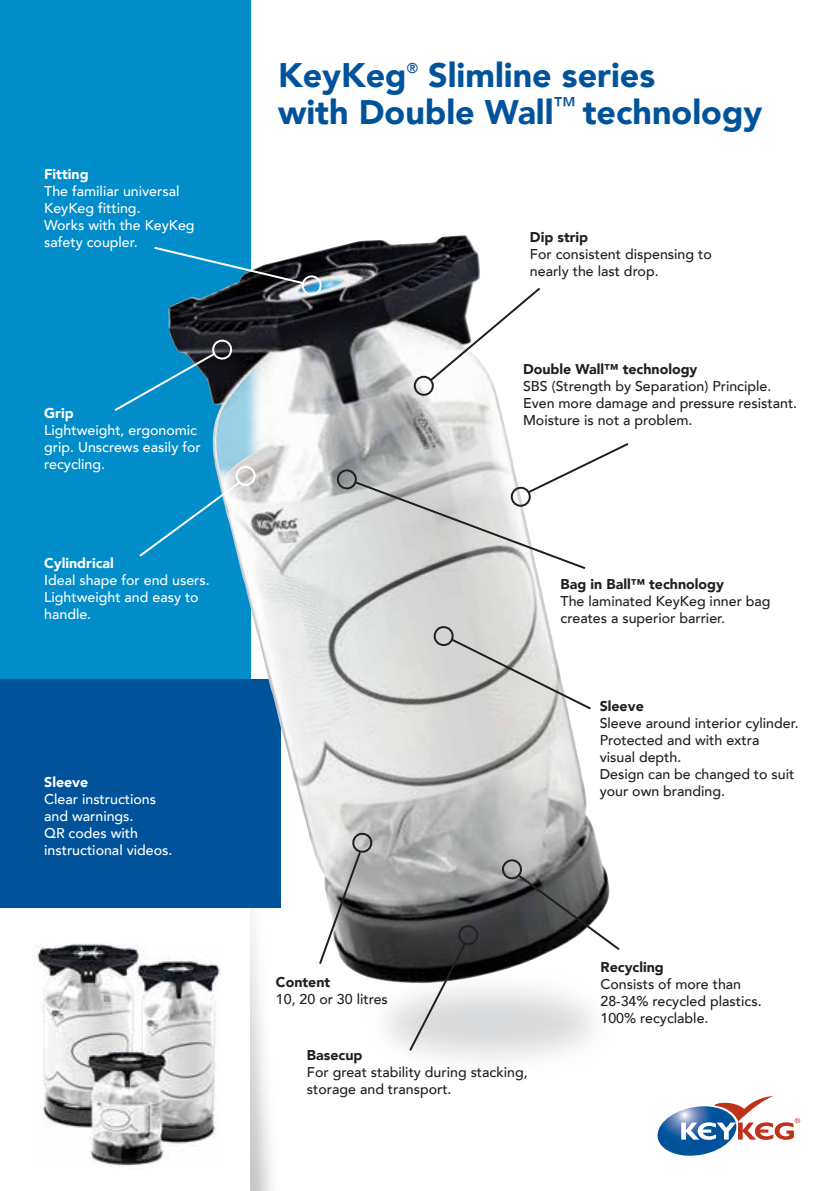
<style>
.page{position:relative;width:840px;height:1191px;background:#fff}
.page>*{position:absolute;margin:0;border:0;box-sizing:border-box;transform-origin:0 0}
.t1{font:900 34px/37px "Avenir LT";color:#00539b}
.t2{font:500 14.2px/17px "Avenir LT";color:#231f20}
.t3{font:500 14.2px/17px "Avenir LT";color:#fff}
.t4{font:900 14.2px "Avenir LT";color:#231f20}
.t5{font:900 14.2px "Avenir LT";color:#fff}
.t6{font:500 14.2px "Avenir LT";color:#00539b}
</style>
<div class="page">
<div style="left:0;top:0;width:250px;height:698px;background:#008dca"></div>
<div style="left:0;top:679px;width:280px;height:229px;background:#00539b"></div>
<img style="left:168px;top:235px;width:433px;height:748px">
<img style="left:211px;top:364px;width:64px;height:119px">
<img style="left:250px;top:908px;width:74px;height:283px">
<svg style="left:657px;top:1096px;width:142px;height:60px"></svg>
<svg style="left:430px;top:623px;width:163px;height:88px"></svg>
<svg style="left:114px;top:339px;width:120px;height:74px"></svg>
<svg style="left:154px;top:245px;width:169px;height:52px"></svg>
<svg style="left:502px;top:859px;width:118px;height:93px"></svg>
<svg style="left:407px;top:923px;width:73px;height:130px;background:#909090"></svg>
<svg style="left:317px;top:830px;width:58px;height:136px"></svg>
<svg style="left:334px;top:441px;width:295px;height:130px"></svg>
<div style="left:413px;top:376px;width:20px;height:20px;border:2px solid #231f20;border-radius:50%"></div>
<svg style="left:427px;top:286px;width:115px;height:97px"></svg>
<div style="left:235px;top:466px;width:20px;height:20px;border:2px solid #fff;border-radius:50%"></div>
<svg style="left:139px;top:480px;width:103px;height:78px"></svg>
<img style="left:33px;top:941px;width:188px;height:225px">
<p class="t5" style="left:44px;top:165px;width:46px">Fitting</p>
<p class="t3" style="left:44px;top:183px;width:152px">The familiar universal<br>KeyKeg fitting.<br>Works with the KeyKeg safety coupler.</p>
<p class="t5" style="left:44px;top:404px;width:31px">Grip</p>
<p class="t3" style="left:44px;top:422px;width:158px">Lightweight, ergonomic grip. Unscrews easily for recycling.</p>
<p class="t5" style="left:44px;top:554px;width:71px">Cylindrical</p>
<p class="t3" style="left:44px;top:571px;width:167px">Ideal shape for end users.<br>Lightweight and easy to handle.</p>
<p class="t5" style="left:44px;top:773px;width:46px">Sleeve</p>
<p class="t3" style="left:44px;top:790px;width:130px">Clear instructions and warnings.<br>QR codes with instructional videos.</p>
<h1 class="t1" style="left:278px;top:57px;width:485px;text-indent:150px">Slimline series<br>with Double Wall<sup>™</sup> technology</h1>
<h1 class="t1" style="left:278px;top:57px;width:130px">KeyKeg</h1>
<p class="t6" style="left:406px;top:60px;width:13px">®</p>
<p class="t4" style="left:529px;top:228px;width:60px">Dip strip</p>
<p class="t2" style="left:529px;top:246px;width:183px">For consistent dispensing to nearly the last drop.</p>
<p class="t4" style="left:522px;top:360px;width:176px">Double Wall™ technology</p>
<p class="t2" style="left:522px;top:378px;width:275px">SBS (Strength by Separation) Principle.<br>Even more damage and pressure resistant.<br>Moisture is not a problem.</p>
<p class="t4" style="left:560px;top:575px;width:165px">Bag in Ball™ technology</p>
<p class="t2" style="left:560px;top:593px;width:211px">The laminated KeyKeg inner bag creates a superior barrier.</p>
<p class="t4" style="left:276px;top:973px;width:56px">Content</p>
<p class="t2" style="left:276px;top:990px;width:113px">10, 20 or 30 litres</p>
<p class="t4" style="left:307px;top:1046px;width:57px">Basecup</p>
<p class="t2" style="left:307px;top:1064px;width:222px">For great stability during stacking, storage and transport.</p>
<p class="t4" style="left:599px;top:697px;width:46px">Sleeve</p>
<p class="t2" style="left:599px;top:714px;width:200px">Sleeve around interior cylinder.<br>Protected and with extra<br>visual depth.<br>Design can be changed to suit your own branding.</p>
<p class="t4" style="left:600px;top:958px;width:65px">Recycling</p>
<p class="t2" style="left:600px;top:975px;width:162px">Consists of more than<br>28-34% recycled plastics.<br>100% recyclable.</p>
</div>
